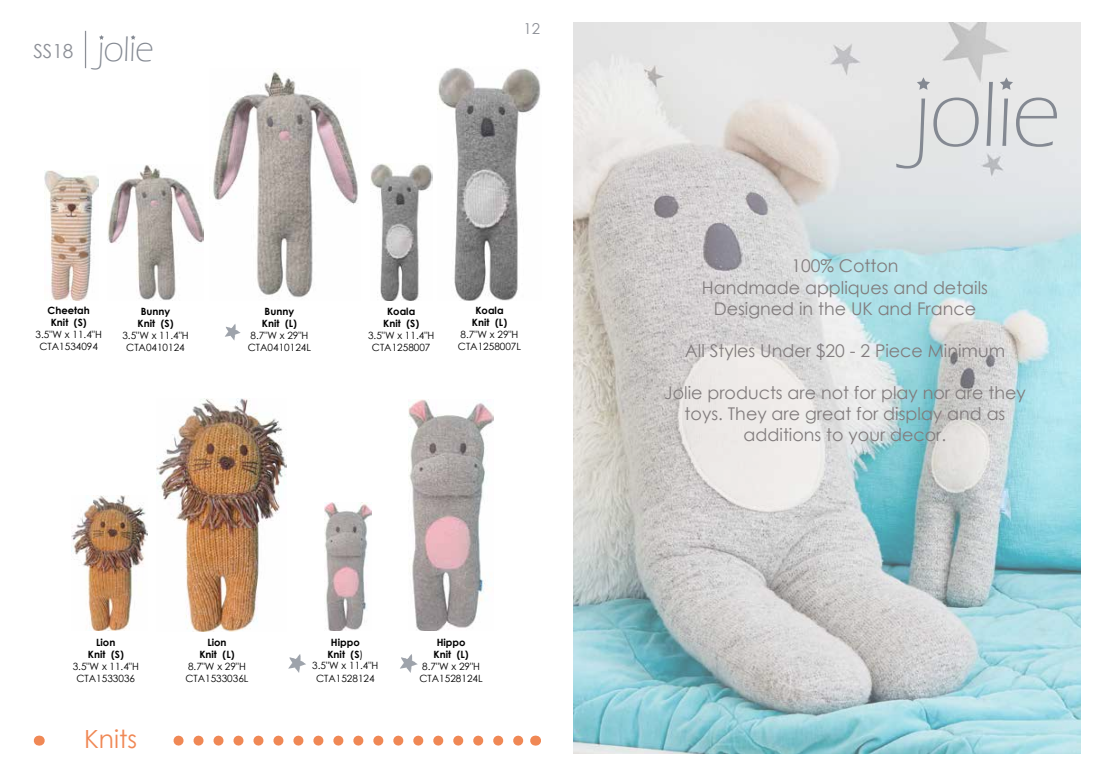
<style>
.page{position:relative;width:1114px;height:777px;background:#fff}
.page>*{position:absolute;margin:0;border:0;box-sizing:border-box;transform-origin:0 0}
.t1{font:300 95.88px "Eras ITC";letter-spacing:-.025em;color:#848992}
.t2{font:300 36.62px "Eras ITC";letter-spacing:-.025em;color:#848992}
.t3{font:25px "Century Gothic";color:#f08855}
.t4{font:17.5px/21px "Century Gothic";color:#817c7d;text-align:center}
.t5{font:15px "Century Gothic";color:#8c8f96}
.t6{font:10px/12px "Century Gothic";color:#000;text-align:center}
.t7{font:700 10px/12px "Century Gothic";color:#000;text-align:center}
.s1{font-family:"Century Gothic";font-weight:400;font-size:19.38px;color:#8c8f96}
.s2{font-weight:700}
</style>
<div class="page">
<img style="left:72px;top:495px;width:75px;height:135px">
<img style="left:157px;top:398px;width:129px;height:233px">
<img style="left:324px;top:502px;width:47px;height:128px">
<img style="left:409px;top:399px;width:84px;height:231px">
<svg style="left:288px;top:654px;width:18px;height:18px"></svg>
<svg style="left:400px;top:654px;width:18px;height:18px"></svg>
<img style="left:371px;top:163px;width:61px;height:137px">
<img style="left:437px;top:68px;width:104px;height:232px">
<img style="left:108px;top:164px;width:95px;height:136px">
<img style="left:209px;top:70px;width:149px;height:228px">
<svg style="left:225px;top:324px;width:16px;height:16px"></svg>
<img style="left:44px;top:170px;width:54px;height:130px">
<svg style="left:173px;top:735px;width:351px;height:10px"></svg>
<img style="left:574px;top:22px;width:506px;height:731px">
<svg style="left:917px;top:77px;width:13px;height:13px"></svg>
<svg style="left:1000px;top:77px;width:13px;height:13px"></svg>
<svg style="left:99px;top:35px;width:5px;height:5px"></svg>
<svg style="left:131px;top:35px;width:5px;height:5px"></svg>
<hr style="left:85px;top:31px;width:1px;height:37px;background:#8c8f96">
<h2 class="t2" style="left:34px;top:29px;width:122px"><span class="s1">SS18</span> jolie</h2>
<h3 class="t5" style="left:523px;top:18px;width:18px">12</h3>
<p class="t7" style="left:48px;top:304px;width:44px">Cheetah<br>Knit (S)</p>
<p class="t6" style="left:36px;top:328px;width:68px">3.5"W x 11.4"H<br>CTA1534094</p>
<p class="t7" style="left:137px;top:305px;width:38px">Bunny<br>Knit (S)</p>
<p class="t6" style="left:122px;top:329px;width:68px">3.5"W x 11.4"H<br>CTA0410124</p>
<p class="t7" style="left:262px;top:305px;width:37px;text-align:left">Bunny<br>Knit (L)</p>
<p class="t6" style="left:248px;top:329px;width:65px;text-align:left">8.7"W x 29"H<br>CTA0410124L</p>
<p class="t7" style="left:383px;top:305px;width:38px">Koala<br>Knit (S)</p>
<p class="t6" style="left:368px;top:329px;width:68px">3.5"W x 11.4"H<br>CTA1258007</p>
<p class="t7" style="left:472px;top:303px;width:37px">Koala<br>Knit (L)</p>
<p class="t6" style="left:458px;top:327px;width:65px;text-align:left">8.7"W x 29"H<br>CTA1258007L</p>
<p class="t7" style="left:88px;top:635px;width:38px">Lion<br>Knit (S)</p>
<p class="t6" style="left:73px;top:660px;width:68px">3.5"W x 11.4"H<br>CTA1533036</p>
<h3 class="t3" style="left:84px;top:721px;width:55px">Knits</h3>
<p class="t7" style="left:199px;top:635px;width:37px">Lion<br>Knit (L)</p>
<p class="t6" style="left:185px;top:660px;width:65px;text-align:left">8.7"W x 29"H<br>CTA1533036L</p>
<p class="t6" style="left:312px;top:636px;width:68px;line-height:11.5px"><span class="s2">Hippo<br>Knit (S</span>)<br>3.5"W x 11.4"H</p>
<p class="t6" style="left:316px;top:672px;width:60px">CTA1528124</p>
<p class="t7" style="left:433px;top:635px;width:37px">Hippo<br>Knit (L)</p>
<p class="t6" style="left:419px;top:660px;width:65px;text-align:left">8.7"W x 29"H<br>CTA1528124L</p>
<h1 class="t1" style="left:913px;top:61px;width:148px">jolie</h1>
<h3 class="t4" style="left:702px;top:255px;width:288px">100% Cotton<br>Handmade appliques and details<br>Designed in the UK and France</h3>
<h3 class="t4" style="left:685px;top:339px;width:322px">All Styles Under $20 - 2 Piece Minimum</h3>
<h3 class="t4" style="left:664px;top:381px;width:363px">Jolie products are not for play nor are they toys. They are great for display and as additions to your decor.</h3>
</div>
